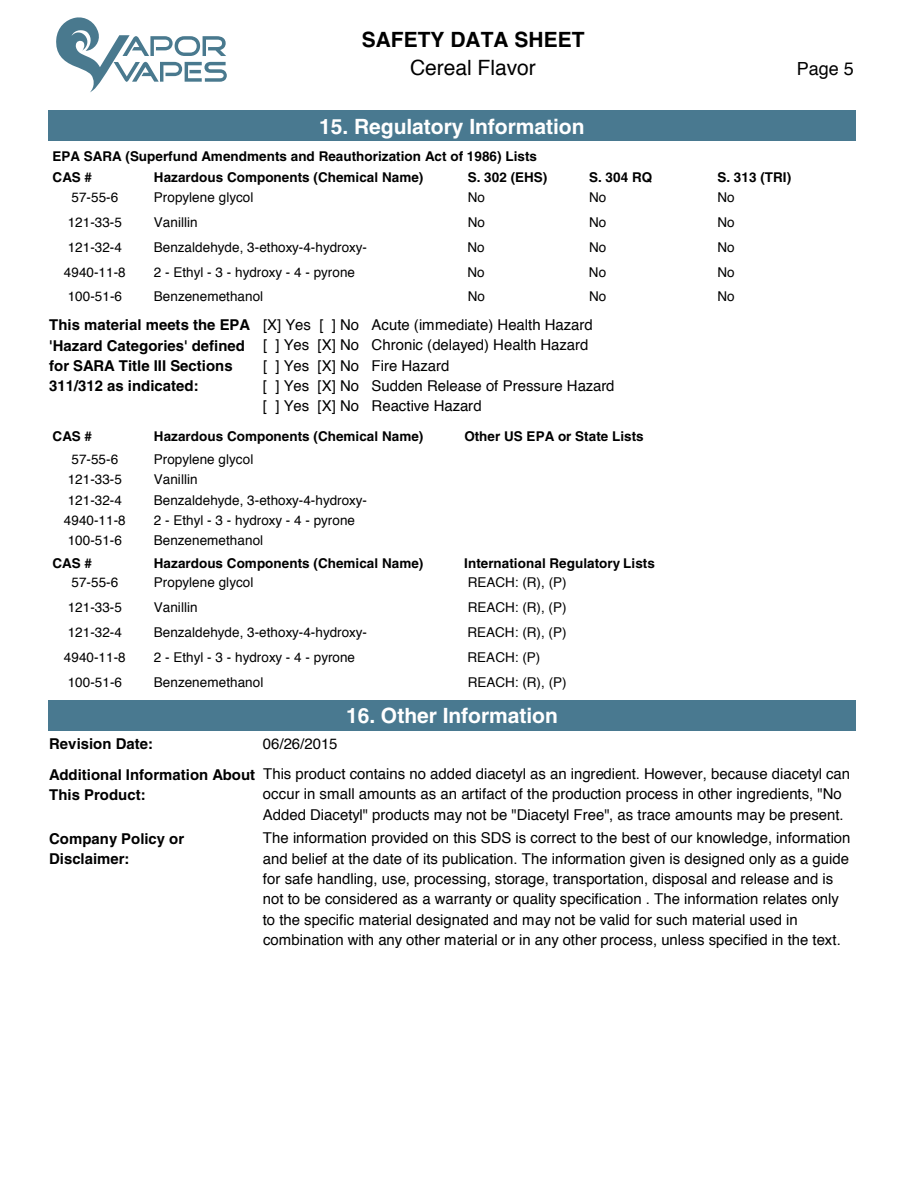
<style>
.page{position:relative;width:918px;height:1188px;background:#fff}
.page>*{position:absolute;margin:0;border:0;box-sizing:border-box;transform-origin:0 0}
.t1{font:700 21px "Helvetica";letter-spacing:-.005em;color:#fff}
.t2{font:700 21px "Helvetica";color:#000}
.t3{font:21px "Helvetica";color:#000}
.t4{font:18px "Helvetica";color:#000}
.t5{font:15px/20.4px "Helvetica";color:#000}
.t6{font:700 15px/20.4px "Helvetica";color:#000}
.t7{font:13.5px "Helvetica";letter-spacing:.005em;color:#000}
.t8{font:700 13.5px "Helvetica";letter-spacing:.005em;color:#000}
</style>
<div class="page">
<svg style="left:56px;top:17px;width:171px;height:75px"></svg>
<div style="left:49px;top:111px;width:807px;height:30px;background:#497990"></div>
<div style="left:49px;top:700px;width:807px;height:30px;background:#497990"></div>
<h1 class="t2" style="left:362px;top:27px;width:224px">SAFETY DATA SHEET</h1>
<h1 class="t3" style="left:410px;top:52px;width:127px">Cereal Flavor</h1>
<p class="t4" style="left:797px;top:54px;width:59px">Page 5</p>
<h1 class="t1" style="left:319px;top:114px;width:267px">15. Regulatory Information</h1>
<p class="t8" style="left:468px;top:169px;width:81px">S. 302 (EHS)</p>
<p class="t8" style="left:589px;top:169px;width:65px">S. 304 RQ</p>
<p class="t8" style="left:717px;top:169px;width:75px">S. 313 (TRI)</p>
<p class="t8" style="left:53px;top:148px;width:486px">EPA SARA (Superfund Amendments and Reauthorization Act of 1986) Lists</p>
<p class="t7" style="left:154px;top:187px;width:101px">P l ocy l gene l ypo r</p>
<p class="t8" style="left:53px;top:169px;width:41px">CAS #</p>
<p class="t8" style="left:154px;top:169px;width:271px">Hazardous Components (Chemical Name)</p>
<p class="t7" style="left:72px;top:187px;width:48px">6-55-75</p>
<p class="t7" style="left:468px;top:187px;width:19px">No</p>
<p class="t7" style="left:589px;top:187px;width:19px">No</p>
<p class="t7" style="left:718px;top:187px;width:19px">No</p>
<p class="t7" style="left:68px;top:212px;width:56px">121-33-5</p>
<p class="t7" style="left:154px;top:212px;width:45px">Vanillin</p>
<p class="t7" style="left:468px;top:212px;width:19px">No</p>
<p class="t7" style="left:589px;top:212px;width:19px">No</p>
<p class="t7" style="left:718px;top:212px;width:19px">No</p>
<p class="t7" style="left:68px;top:237px;width:56px">121-32-4</p>
<p class="t7" style="left:154px;top:237px;width:215px">Benzaldehyde, 3-ethoxy-4-hydroxy-</p>
<p class="t7" style="left:468px;top:237px;width:19px">No</p>
<p class="t7" style="left:589px;top:237px;width:19px">No</p>
<p class="t7" style="left:717px;top:237px;width:19px">No</p>
<p class="t7" style="left:64px;top:261px;width:63px">4940-11-8</p>
<p class="t7" style="left:154px;top:261px;width:203px">2 - Ethyl - 3 - hydroxy - 4 - pyrone</p>
<p class="t7" style="left:467px;top:261px;width:19px">No</p>
<p class="t7" style="left:589px;top:261px;width:19px">No</p>
<p class="t7" style="left:717px;top:261px;width:19px">No</p>
<p class="t7" style="left:154px;top:286px;width:111px">B menezne l onah t e</p>
<p class="t7" style="left:68px;top:286px;width:56px">6-15-001</p>
<p class="t7" style="left:468px;top:286px;width:19px">No</p>
<p class="t7" style="left:589px;top:286px;width:19px">No</p>
<p class="t7" style="left:718px;top:286px;width:19px">No</p>
<p class="t5" style="left:263px;top:315px;width:353px">[X] Yes [ ] No Acute (immediate) Health Hazard<br>[ ] Yes [X] No Chronic (delayed) Health Hazard<br>[ ] Yes [X] No Fire Hazard<br>[ ] Yes [X] No Sudden Release of Pressure Hazard [ ] Yes [X] No Reactive Hazard</p>
<p class="t6" style="left:49px;top:315px;width:203px">This material meets the EPA 'Hazard Categories' defined for SARA Title III Sections<br>311/312 as indicated:</p>
<p class="t8" style="left:53px;top:428px;width:41px">CAS #</p>
<p class="t8" style="left:154px;top:428px;width:271px">Hazardous Components (Chemical Name)</p>
<p class="t8" style="left:464px;top:428px;width:181px">Other US EPA or State Lists</p>
<p class="t7" style="left:71px;top:449px;width:48px">57-55-6</p>
<p class="t7" style="left:154px;top:449px;width:101px">Propylene glycol</p>
<p class="t7" style="left:68px;top:469px;width:56px">121-33-5</p>
<p class="t7" style="left:154px;top:469px;width:45px">Vanillin</p>
<p class="t7" style="left:68px;top:490px;width:56px">121-32-4</p>
<p class="t7" style="left:154px;top:490px;width:215px">Benzaldehyde, 3-ethoxy-4-hydroxy-</p>
<p class="t7" style="left:64px;top:510px;width:63px">4940-11-8</p>
<p class="t7" style="left:154px;top:510px;width:203px">2 - Ethyl - 3 - hydroxy - 4 - pyrone</p>
<p class="t7" style="left:68px;top:530px;width:56px">100-51-6</p>
<p class="t7" style="left:154px;top:530px;width:111px">Benzenemethanol</p>
<p class="t8" style="left:53px;top:555px;width:41px">CAS #</p>
<p class="t8" style="left:154px;top:555px;width:271px">Hazardous Components (Chemical Name)</p>
<p class="t8" style="left:464px;top:555px;width:192px">International Regulatory Lists</p>
<p class="t7" style="left:154px;top:572px;width:101px">P l ocy l gene l ypo r</p>
<p class="t7" style="left:72px;top:572px;width:48px">6-55-75</p>
<p class="t7" style="left:468px;top:572px;width:100px">R E A C H R(: P(, ) )</p>
<p class="t7" style="left:68px;top:597px;width:56px">121-33-5</p>
<p class="t7" style="left:154px;top:597px;width:45px">Vanillin</p>
<p class="t7" style="left:468px;top:597px;width:100px">REACH: (R), (P)</p>
<p class="t7" style="left:68px;top:622px;width:56px">121-32-4</p>
<p class="t7" style="left:154px;top:622px;width:215px">Benzaldehyde, 3-ethoxy-4-hydroxy-</p>
<p class="t7" style="left:468px;top:622px;width:101px">REACH: (R), (P)</p>
<p class="t7" style="left:64px;top:647px;width:63px">4940-11-8</p>
<p class="t7" style="left:154px;top:647px;width:203px">2 - Ethyl - 3 - hydroxy - 4 - pyrone</p>
<p class="t7" style="left:467px;top:647px;width:74px">REACH: (P)</p>
<p class="t7" style="left:154px;top:672px;width:111px">B menezne l onah t e</p>
<p class="t7" style="left:68px;top:672px;width:56px">6-15-001</p>
<p class="t7" style="left:468px;top:672px;width:100px">R E A C H R(: P(, ) )</p>
<h1 class="t1" style="left:346px;top:703px;width:213px">16. Other Information</h1>
<p class="t6" style="left:49px;top:734px;width:105px">Revision Date:</p>
<p class="t5" style="left:263px;top:734px;width:76px">06/26/2015</p>
<p class="t6" style="left:49px;top:764px;width:208px">Additional Information About<br>This Product:</p>
<p class="t6" style="left:49px;top:828px;width:137px">Company Policy or<br>Disclaimer:</p>
<p class="t5" style="left:263px;top:764px;width:589px">This product contains no added diacetyl as an ingredient. However, because diacetyl can occur in small amounts as an artifact of the production process in other ingredients, "No<br>Added Diacetyl" products may not be "Diacetyl Free", as trace amounts may be present.</p>
<p class="t5" style="left:263px;top:828px;width:589px">The information provided on this SDS is correct to the best of our knowledge, information and belief at the date of its publication. The information given is designed only as a guide for safe handling, use, processing, storage, transportation, disposal and release and is not to be considered as a warranty or quality specification . The information relates only to the specific material designated and may not be valid for such material used in combination with any other material or in any other process, unless specified in the text.</p>
</div>
